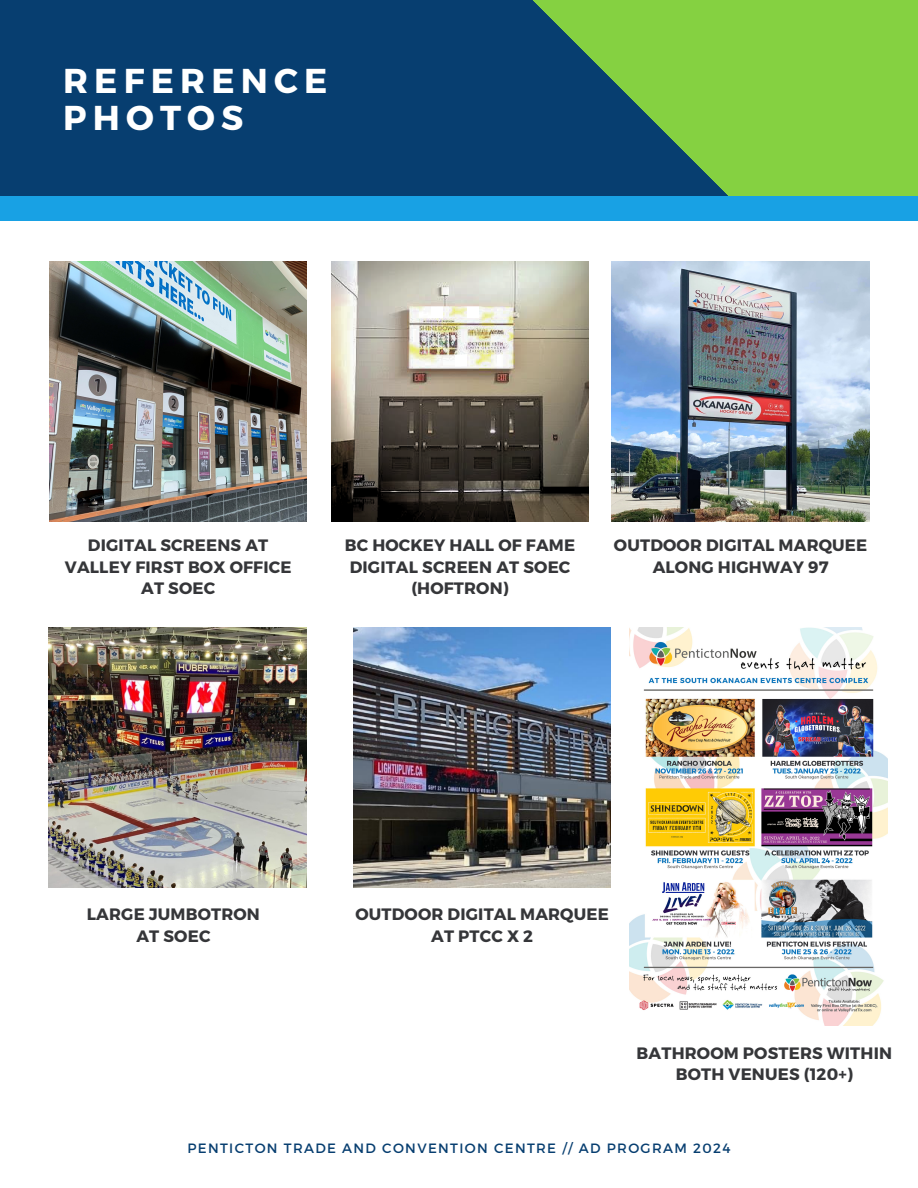
<style>
.page{position:relative;width:918px;height:1188px;background:#fff}
.page>*{position:absolute;margin:0;border:0;box-sizing:border-box;transform-origin:0 0}
.t1{font:700 34.5px "Montserrat";letter-spacing:.18em;color:#fff}
.t2{font:700 16.5px/21.3px "Montserrat";letter-spacing:.01em;color:#353639;text-align:center}
.t3{font:13.5px "Montserrat";letter-spacing:.1em;color:#073e70}
</style>
<div class="page">
<div style="left:0;top:0;width:902px;height:204px;background:#073e70"></div>
<svg style="left:533px;top:0;width:385px;height:196px;fill:#85d141"></svg>
<div style="left:0;top:196px;width:918px;height:25px;background:#18a1e4"></div>
<img style="left:331px;top:262px;width:258px;height:260px">
<img style="left:49px;top:262px;width:258px;height:260px">
<img style="left:612px;top:261px;width:257px;height:260px">
<img style="left:49px;top:628px;width:257px;height:260px">
<img style="left:353px;top:628px;width:258px;height:260px">
<img style="left:630px;top:628px;width:257px;height:398px">
<p class="t1" style="left:63px;top:58px;width:266px">REFERENCE</p>
<p class="t1" style="left:63px;top:95px;width:182px">PHOTOS</p>
<p class="t2" style="left:88px;top:534px;width:182px">DIGITAL SCREENS AT</p>
<p class="t2" style="left:65px;top:555px;width:228px">VALLEY FIRST BOX OFFICE</p>
<p class="t2" style="left:141px;top:577px;width:76px">AT SOEC</p>
<p class="t2" style="left:345px;top:534px;width:232px">BC HOCKEY HALL OF FAME</p>
<p class="t2" style="left:350px;top:555px;width:222px">DIGITAL SCREEN AT SOEC</p>
<p class="t2" style="left:411px;top:577px;width:99px">(HOFTRON)</p>
<p class="t2" style="left:614px;top:534px;width:255px">OUTDOOR DIGITAL MARQUEE</p>
<p class="t2" style="left:653px;top:555px;width:177px">ALONG HIGHWAY 97</p>
<p class="t2" style="left:87px;top:903px;width:175px">LARGE JUMBOTRON</p>
<p class="t2" style="left:136px;top:924px;width:76px">AT SOEC</p>
<p class="t2" style="left:356px;top:903px;width:255px">OUTDOOR DIGITAL MARQUEE<br>AT PTCC X 2</p>
<p class="t2" style="left:637px;top:1042px;width:257px">BATHROOM POSTERS WITHIN<br>BOTH VENUES (120+)</p>
<p class="t3" style="left:187px;top:1139px;width:545px">PENTICTON TRADE AND CONVENTION CENTRE // AD PROGRAM 2024</p>
</div>
